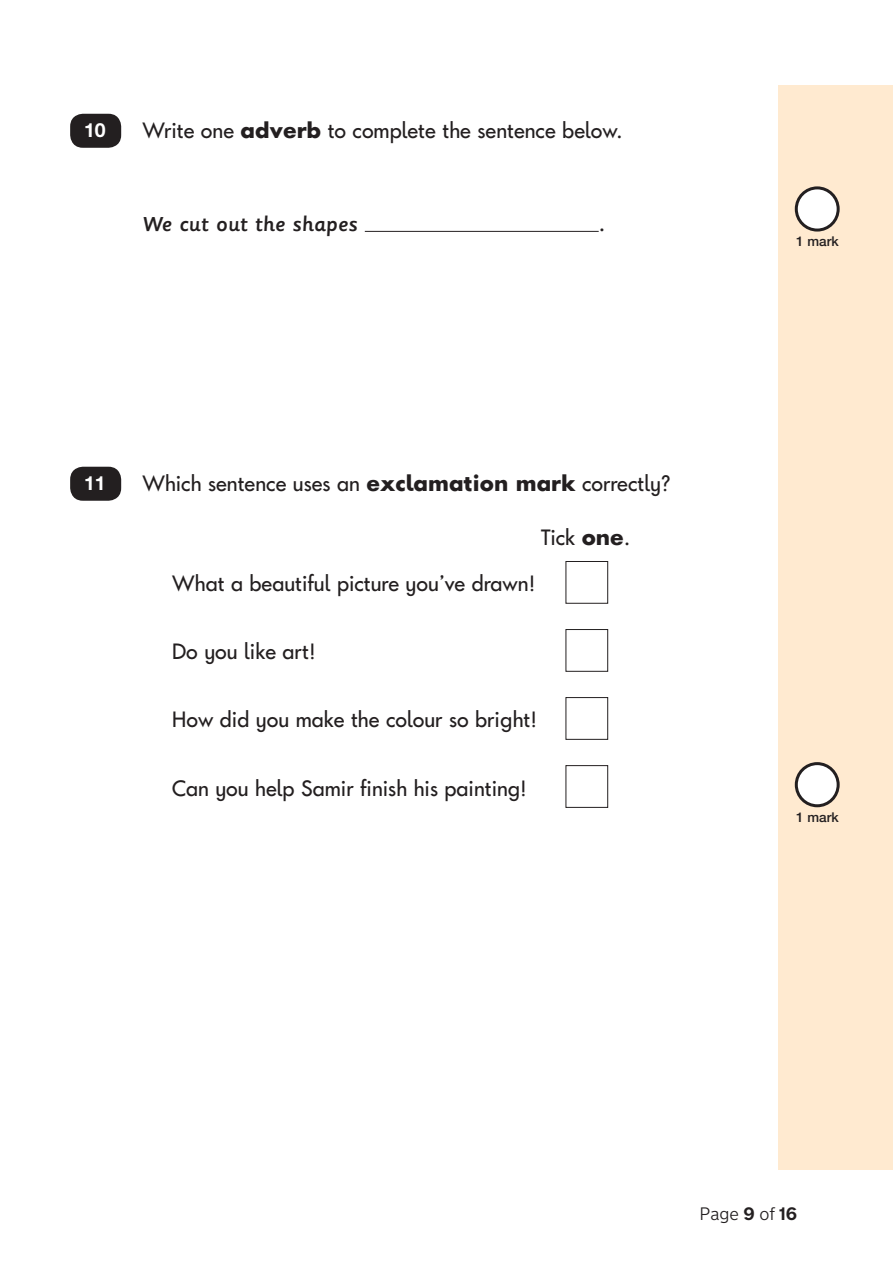
<style>
.page{position:relative;width:893px;height:1263px;background:#fff}
.page>*{position:absolute;margin:0;border:0;box-sizing:border-box;transform-origin:0 0}
.t1{font:22.5px "Keystageone Regular 13";color:#231f20}
.t2{font:22.5px "Keystageone Regular 12";color:#231f20}
.t3{font:22.5px "Sassoon Primary Md 11";color:#231f20}
.t4{font:700 19.5px "Helvetica Neue LT Std";color:#fff}
.t5{font:300 18px "New Transport";color:#231f20}
.t6{font:500 13.5px "Helvetica Neue LT Std";color:#231f20}
.s1{font-family:"Keystageone Bold 11"}
.s2{font-family:"Keystageone Bold 12"}
.s3{font-weight:700}
</style>
<div class="page">
<div style="left:778px;top:85px;width:115px;height:1084px;background:#ffead0"></div>
<hr style="left:365px;top:231px;width:234px;height:1px;background:#231f20">
<div style="left:796px;top:188px;width:42px;height:42px;background:#fff;border-radius:50%"></div>
<div style="left:795px;top:186px;width:45px;height:46px;border:3px solid #231f20;border-radius:50%"></div>
<div style="left:70px;top:114px;width:51px;height:34px;background:#231f20;border-radius:13px"></div>
<div style="left:566px;top:561px;width:42px;height:43px;border:1px solid #231f20"></div>
<div style="left:566px;top:629px;width:42px;height:43px;border:1px solid #231f20"></div>
<div style="left:566px;top:697px;width:42px;height:43px;border:1px solid #231f20"></div>
<div style="left:566px;top:765px;width:42px;height:43px;border:1px solid #231f20"></div>
<div style="left:796px;top:764px;width:42px;height:42px;background:#fff;border-radius:50%"></div>
<div style="left:795px;top:762px;width:45px;height:45px;border:3px solid #231f20;border-radius:50%"></div>
<div style="left:70px;top:467px;width:51px;height:34px;background:#231f20;border-radius:13px"></div>
<p class="t4" style="left:84px;top:118px;width:23px">10</p>
<p class="t2" style="left:142px;top:120px;width:482px">Write one <span class="s1">adverb</span> to complete the sentence below.</p>
<p class="t3" style="left:142px;top:212px;width:217px">We cut out the shapes</p>
<p class="t3" style="left:599px;top:212px;width:7px">.</p>
<p class="t4" style="left:84px;top:471px;width:23px">11</p>
<p class="t1" style="left:142px;top:473px;width:529px">Which sentence uses an <span class="s2">exclamation mark</span> correctly?</p>
<p class="t1" style="left:541px;top:527px;width:91px">Tick <span class="s2">one</span>.</p>
<p class="t1" style="left:172px;top:573px;width:364px">What a beautiful picture you’ve drawn!</p>
<p class="t1" style="left:172px;top:641px;width:145px">Do you like art!</p>
<p class="t1" style="left:172px;top:709px;width:366px">How did you make the colour so bright!</p>
<p class="t1" style="left:172px;top:777px;width:356px">Can you help Samir finish his painting!</p>
<p class="t6" style="left:796px;top:234px;width:44px">1 mark</p>
<p class="t6" style="left:796px;top:809px;width:44px">1 mark</p>
<p class="t5" style="left:700px;top:1203px;width:99px">Page <span class="s3">9</span> of <span class="s3">16</span></p>
</div>
